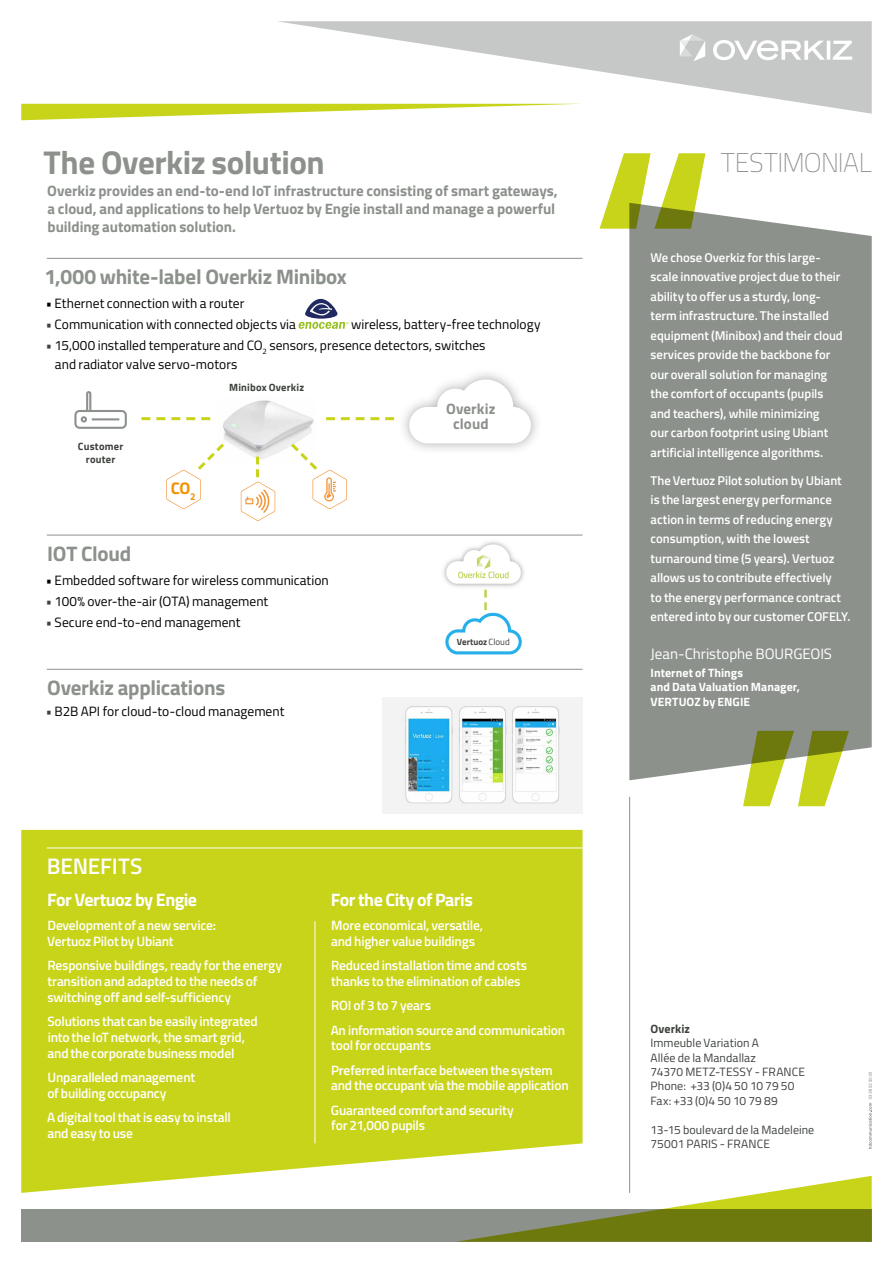
<style>
.page{position:relative;width:893px;height:1263px;background:#fff}
.page>*{position:absolute;margin:0;border:0;box-sizing:border-box;transform-origin:0 0}
.t1{font:700 33px "Titillium Web";letter-spacing:-.015em;color:#8c918c}
.t2{font:100 27px "Titillium Web";letter-spacing:-.02em;color:#8c918c}
.t3{font:600 22.5px "Titillium Web";letter-spacing:-.005em;color:#fff}
.t4{font:700 21px "Titillium Web";letter-spacing:-.015em;color:#8c918c}
.t5{font:700 18px "Titillium Web";letter-spacing:-.03em;color:#fff}
.t6{font:700 16.8px "Titillium Web";color:#f39200}
.t7{font:700 15px/18px "Titillium Web";letter-spacing:-.005em;color:#8c918c}
.t8{font:15px "Titillium Web";letter-spacing:-.005em;color:#fff}
.t9{font:600 13.5px/15.8px "Titillium Web";letter-spacing:-.015em;color:#fff}
.t10{font:13.5px/19.5px "Titillium Web";color:#000}
.t11{font:600 12.75px/19.5px "Titillium Web";color:#fff}
.t12{font:12px/14.4px "Titillium Web";letter-spacing:.005em;color:#3d423d}
.t13{font:700 12px/14.4px "Titillium Web";letter-spacing:.005em;color:#fff}
.t14{font:700 12px "Titillium Web";letter-spacing:.005em;color:#3d423d}
.t15{font:700 10.5px/12.6px "Titillium Web";letter-spacing:.02em;color:#3d423d;text-align:center}
.t16{font:700 9px "Titillium Web";color:#3d423d}
.s1{color:#3d423d}
.s2{font-weight:400}
</style>
<div class="page">
<hr style="left:47px;top:258px;width:536px;height:1px;background:#8c918c">
<hr style="left:47px;top:535px;width:536px;height:1px;background:#8c918c">
<hr style="left:47px;top:669px;width:536px;height:1px;background:#8c918c">
<svg style="left:298px;top:299px;width:51px;height:30px"></svg>
<img style="left:223px;top:400px;width:91px;height:57px">
<div style="left:21px;top:830px;width:562px;height:363px;background:#c8d419"></div>
<svg style="left:21px;top:104px;width:255px;height:16px"></svg>
<svg style="left:600px;top:153px;width:105px;height:76px"></svg>
<div style="left:629px;top:203px;width:243px;height:577px;background:#8c918c"></div>
<div style="left:21px;top:1209px;width:851px;height:33px;background:#8c918c"></div>
<svg style="left:456px;top:1176px;width:416px;height:66px"></svg>
<svg style="left:276px;top:21px;width:596px;height:93px"></svg>
<svg style="left:680px;top:34px;width:25px;height:27px"></svg>
<svg style="left:713px;top:40px;width:139px;height:20px"></svg>
<hr style="left:47px;top:848px;width:536px;height:1px;background:#fff">
<svg style="left:743px;top:731px;width:106px;height:75px"></svg>
<hr style="left:629px;top:797px;width:1px;height:396px;background:#8c918c">
<hr style="left:315px;top:921px;width:1px;height:222px;background:#fff">
<svg style="left:869px;top:1072px;width:3px;height:77px"></svg>
<img style="left:382px;top:698px;width:201px;height:115px">
<svg style="left:74px;top:391px;width:53px;height:38px"></svg>
<hr style="left:92px;top:418px;width:28px;height:2px;background:#8c918c">
<svg style="left:141px;top:417px;width:69px;height:3px"></svg>
<svg style="left:326px;top:417px;width:68px;height:3px"></svg>
<svg style="left:288px;top:440px;width:59px;height:69px"></svg>
<div style="left:398px;top:368px;width:144px;height:87px;background:#8c918c;opacity:.75"></div>
<svg style="left:409px;top:379px;width:122px;height:64px"></svg>
<svg style="left:166px;top:440px;width:61px;height:69px"></svg>
<svg style="left:241px;top:457px;width:34px;height:64px"></svg>
<img style="left:428px;top:534px;width:113px;height:121px">
<div style="left:455px;top:636px;width:57px;height:13px;background:#fff"></div>
<h1 class="t1" style="left:44px;top:137px;width:283px">The Overkiz solution</h1>
<p class="t7" style="left:47px;top:181px;width:512px">Overkiz provides an end-to-end IoT infrastructure consisting of smart gateways, a cloud, and applications to help Vertuoz by Engie install and manage a powerful building automation solution.</p>
<h3 class="t4" style="left:44px;top:261px;width:304px">1,000 white-label Overkiz Minibox</h3>
<p class="t10" style="left:46px;top:293px;width:200px">• Ethernet connection with a router</p>
<p class="t10" style="left:46px;top:314px;width:252px"><span class="s1">•</span> Communication with connected objects via</p>
<p class="t10" style="left:351px;top:314px;width:191px">wireless, battery-free technology</p>
<p class="t10" style="left:55px;top:335px;width:432px;text-indent:-9px"><span class="s1">•</span> 15,000 installed temperature and CO<sub>2</sub> sensors, presence detectors, switches and radiator valve servo-motors</p>
<p class="t15" style="left:78px;top:439px;width:47px">Customer router</p>
<p class="t15" style="left:229px;top:381px;width:76px">Minibox Overkiz</p>
<p class="t6" style="left:171px;top:476px;width:26px">CO<sub>2</sub></p>
<h3 class="t4" style="left:47px;top:537px;width:86px">IOT Cloud</h3>
<p class="t10" style="left:46px;top:569px;width:285px">• Embedded software for wireless communication</p>
<p class="t10" style="left:46px;top:590px;width:224px"><span class="s1">•</span> 100% over-the-air (OTA) management</p>
<p class="t10" style="left:46px;top:611px;width:196px"><span class="s1">•</span> Secure end-to-end management</p>
<h3 class="t4" style="left:47px;top:672px;width:180px">Overkiz applications</h3>
<p class="t10" style="left:46px;top:701px;width:240px"><span class="s1">•</span> B2B API for cloud-to-cloud management</p>
<h3 class="t3" style="left:47px;top:849px;width:97px">BENEFITS</h3>
<p class="t7" style="left:446px;top:401px;width:51px;line-height:15px;text-align:center">Overkiz cloud</p>
<p class="t16" style="left:457px;top:635px;width:54px">Vertuoz <span class="s2">Cloud</span></p>
<h3 class="t5" style="left:47px;top:886px;width:151px">For Vertuoz by Engie</h3>
<p class="t9" style="left:47px;top:917px;width:170px">Development of a new service:<br>Vertuoz Pilot by Ubiant</p>
<p class="t9" style="left:47px;top:957px;width:236px">Responsive buildings, ready for the energy transition and adapted to the needs of switching off and self-sufficiency</p>
<p class="t9" style="left:47px;top:1013px;width:212px">Solutions that can be easily integrated into the IoT network, the smart grid, and the corporate business model</p>
<p class="t9" style="left:47px;top:1068px;width:149px">Unparalleled management of building occupancy</p>
<p class="t9" style="left:47px;top:1108px;width:185px">A digital tool that is easy to install and easy to use</p>
<h3 class="t5" style="left:331px;top:886px;width:143px">For the City of Paris</h3>
<p class="t9" style="left:331px;top:917px;width:153px">More economical, versatile, and higher value buildings</p>
<p class="t9" style="left:331px;top:957px;width:198px">Reduced installation time and costs thanks to the elimination of cables</p>
<p class="t9" style="left:331px;top:993px;width:236px;line-height:24.3px">ROI of 3 to 7 years<br>An information source and communication</p>
<p class="t9" style="left:331px;top:1033px;width:223px;line-height:24.3px">tool for occupants<br>Preferred interface between the system</p>
<p class="t9" style="left:331px;top:1073px;width:239px;line-height:24.3px">and the occupant via the mobile application<br>Guaranteed comfort and security</p>
<p class="t9" style="left:331px;top:1117px;width:95px">for 21,000 pupils</p>
<h2 class="t2" style="left:721px;top:143px;width:152px">TESTIMONIAL</h2>
<p class="t11" style="left:651px;top:247px;width:194px">We chose Overkiz for this large&shy;scale innovative project due to their ability to offer us a sturdy, long&shy;term infrastructure. The installed equipment (Minibox) and their cloud services provide the backbone for our overall solution for managing the comfort of occupants (pupils and teachers), while minimizing<br>our carbon footprint using Ubiant artificial intelligence algorithms.</p>
<p class="t11" style="left:651px;top:470px;width:201px">The Vertuoz Pilot solution by Ubiant is the largest energy performance action in terms of reducing energy consumption, with the lowest turnaround time (5 years). Vertuoz allows us to contribute effectively<br>to the energy performance contract entered into by our customer COFELY.</p>
<p class="t8" style="left:651px;top:642px;width:183px">Jean-Christophe BOURGEOIS</p>
<p class="t13" style="left:651px;top:665px;width:151px">Internet of Things<br>and Data Valuation Manager,<br>VERTUOZ by ENGIE</p>
<p class="t14" style="left:651px;top:1019px;width:41px">Overkiz</p>
<p class="t12" style="left:651px;top:1035px;width:156px">Immeuble Variation A<br>Allée de la Mandallaz<br>74370 METZ-TESSY - FRANCE<br>Phone: +33 (0)4 50 10 79 50<br>Fax: +33 (0)4 50 10 79 89</p>
<p class="t12" style="left:651px;top:1122px;width:165px">13-15 boulevard de la Madeleine<br>75001 PARIS - FRANCE</p>
</div>
